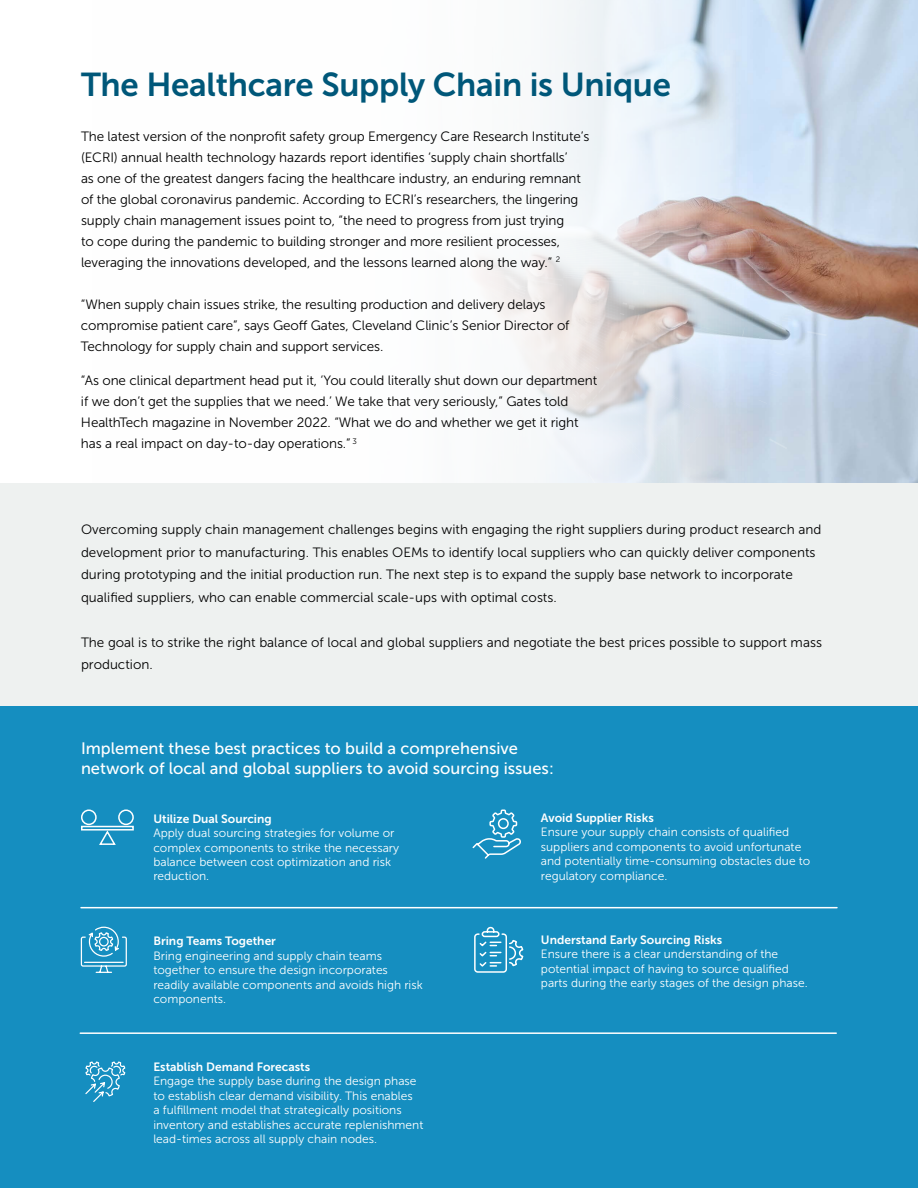
<style>
.page{position:relative;width:918px;height:1188px;background:#fff}
.page>*{position:absolute;margin:0;border:0;box-sizing:border-box;transform-origin:0 0}
.t1{font:33px "Museo Sans 700";letter-spacing:-.01em;color:#005779}
.t2{font:16.5px/19.8px "Museo Sans 500";color:#fff}
.t3{font:13.5px/21px "Museo Sans 300";letter-spacing:-.01em;color:#000}
.t4{font:12px/14.4px "Museo Sans 300";color:#fff}
.t5{font:12px "Museo Sans 700";color:#fff}
</style>
<div class="page">
<img style="left:753px;top:0;width:165px;height:484px">
<svg style="left:0;top:0;width:753px;height:484px"></svg>
<svg style="left:807px;top:331px;width:20px;height:5px"></svg>
<svg style="left:119px;top:367px;width:9px;height:4px"></svg>
<svg style="left:147px;top:225px;width:647px;height:259px"></svg>
<div style="left:0;top:484px;width:918px;height:704px;background:#eef1f0"></div>
<div style="left:0;top:706px;width:918px;height:482px;background:#158ec0"></div>
<div style="left:81px;top:809px;width:16px;height:16px;border:2px solid #fff;border-radius:50%"></div>
<div style="left:118px;top:809px;width:16px;height:16px;border:2px solid #fff;border-radius:50%"></div>
<div style="left:81px;top:826px;width:53px;height:5px;border:2px solid #fff"></div>
<svg style="left:98px;top:830px;width:19px;height:15px"></svg>
<svg style="left:80px;top:926px;width:47px;height:47px"></svg>
<svg style="left:474px;top:926px;width:50px;height:47px"></svg>
<svg style="left:85px;top:1061px;width:41px;height:41px"></svg>
<svg style="left:472px;top:809px;width:49px;height:50px"></svg>
<hr style="left:81px;top:907px;width:756px;height:1px;background:#fff">
<hr style="left:80px;top:1032px;width:756px;height:2px;background:#fff">
<h1 class="t1" style="left:81px;top:66px;width:592px">The Healthcare Supply Chain is Unique</h1>
<p class="t3" style="left:81px;top:126px;width:510px">The latest version of the nonprofit safety group Emergency Care Research Institute’s (ECRI) annual health technology hazards report identifies ‘supply chain shortfalls’<br>as one of the greatest dangers facing the healthcare industry, an enduring remnant of the global coronavirus pandemic. According to ECRI’s researchers, the lingering supply chain management issues point to, “the need to progress from just trying<br>to cope during the pandemic to building stronger and more resilient processes, leveraging the innovations developed, and the lessons learned along the way.” <sup>2</sup></p>
<p class="t3" style="left:81px;top:294px;width:490px">“When supply chain issues strike, the resulting production and delivery delays compromise patient care”, says Geoff Gates, Cleveland Clinic’s Senior Director of<br>Technology for supply chain and support services.</p>
<p class="t3" style="left:81px;top:370px;width:518px">“As one clinical department head put it, ‘You could literally shut down our department if we don’t get the supplies that we need.’ We take that very seriously,” Gates told HealthTech magazine in November 2022. “What we do and whether we get it right has a real impact on day-to-day operations.” <sup>3</sup></p>
<p class="t3" style="left:81px;top:519px;width:742px;line-height:22.5px">Overcoming supply chain management challenges begins with engaging the right suppliers during product research and development prior to manufacturing. This enables OEMs to identify local suppliers who can quickly deliver components during prototyping and the initial production run. The next step is to expand the supply base network to incorporate qualified suppliers, who can enable commercial scale-ups with optimal costs.</p>
<p class="t3" style="left:81px;top:631px;width:742px;line-height:22.5px">The goal is to strike the right balance of local and global suppliers and negotiate the best prices possible to support mass production.</p>
<p class="t2" style="left:81px;top:738px;width:474px">Implement these best practices to build a comprehensive network of local and global suppliers to avoid sourcing issues:</p>
<p class="t5" style="left:153px;top:812px;width:120px">Utilize Dual Sourcing</p>
<p class="t4" style="left:153px;top:826px;width:247px">Apply dual sourcing strategies for volume or complex components to strike the necessary balance between cost optimization and risk reduction.</p>
<p class="t5" style="left:153px;top:935px;width:124px">Bring Teams Together</p>
<p class="t4" style="left:153px;top:949px;width:271px">Bring engineering and supply chain teams together to ensure the design incorporates readily available components and avoids high risk components.</p>
<p class="t5" style="left:153px;top:1060px;width:158px">Establish Demand Forecasts</p>
<p class="t4" style="left:153px;top:1074px;width:272px">Engage the supply base during the design phase to establish clear demand visibility. This enables<br>a fulfillment model that strategically positions inventory and establishes accurate replenishment lead-times across all supply chain nodes.</p>
<p class="t5" style="left:541px;top:811px;width:114px">Avoid Supplier Risks</p>
<p class="t4" style="left:541px;top:825px;width:271px">Ensure your supply chain consists of qualified suppliers and components to avoid unfortunate and potentially time-consuming obstacles due to regulatory compliance.</p>
<p class="t5" style="left:541px;top:933px;width:183px">Understand Early Sourcing Risks</p>
<p class="t4" style="left:541px;top:947px;width:268px">Ensure there is a clear understanding of the potential impact of having to source qualified parts during the early stages of the design phase.</p>
</div>
